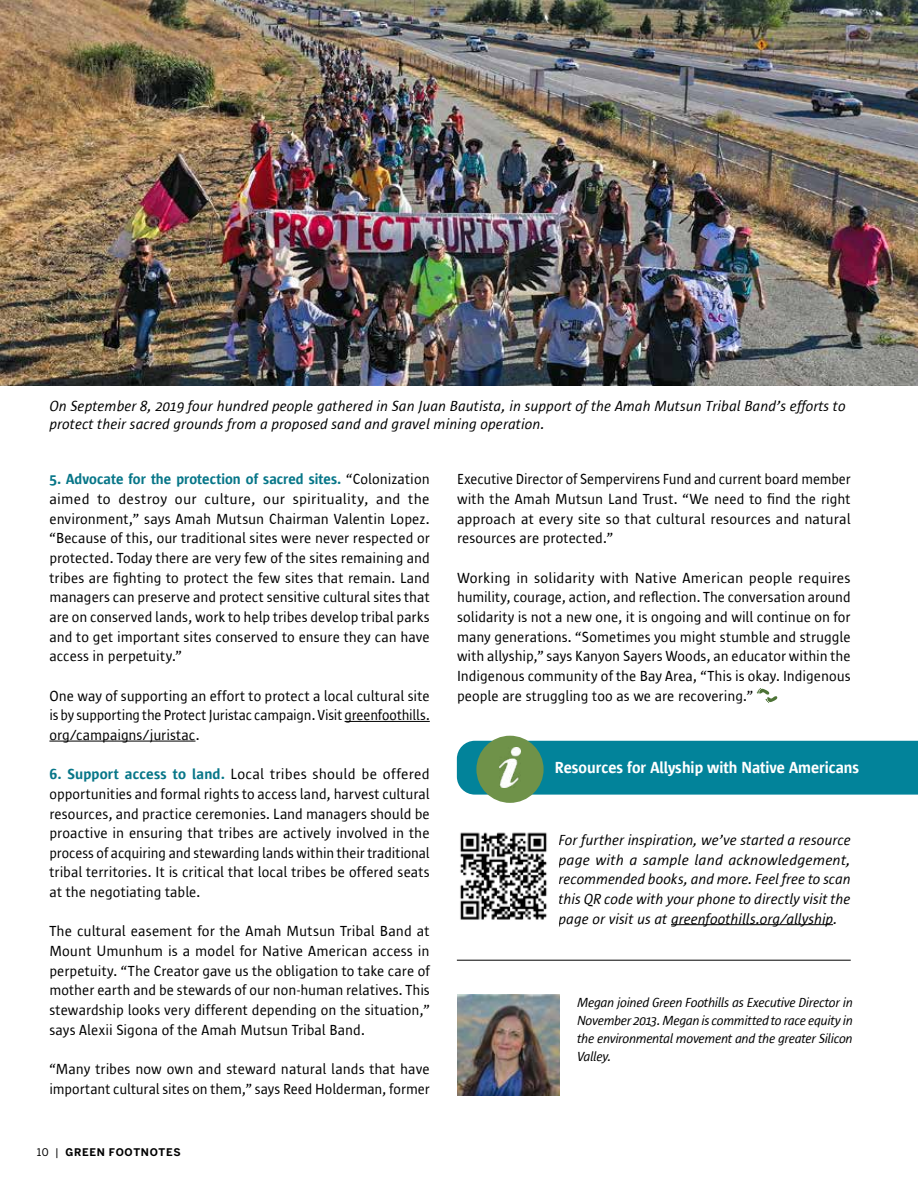
<style>
.page{position:relative;width:918px;height:1188px;background:#fff}
.page>*{position:absolute;margin:0;border:0;box-sizing:border-box;transform-origin:0 0}
.t1{font:600 16.5px "Sun Sans";color:#fff}
.t2{font:15px/19.6px "Sun Sans";color:#000;text-align:justify}
.t3{font:italic 15px/19.6px "Sun Sans";letter-spacing:-.005em;color:#000;text-align:justify}
.t4{font:italic 15px/18px "Sun Sans";color:#000101}
.t5{font:italic 13.5px/18px "Sun Sans";letter-spacing:-.03em;color:#000;text-align:justify}
.t6{font:700 10.5px "Benton Sans";letter-spacing:.065em;color:#000}
.s1{font-weight:600;color:#077688}
.s2{font-weight:400}
</style>
<div class="page">
<hr style="left:457px;top:960px;width:394px;height:1px;background:#000">
<img style="left:457px;top:995px;width:102px;height:101px">
<hr style="left:345px;top:721px;width:85px;height:1px;background:#000">
<hr style="left:49px;top:741px;width:147px;height:1px;background:#000">
<hr style="left:671px;top:924px;width:162px;height:1px;background:#000">
<svg style="left:757px;top:688px;width:21px;height:15px"></svg>
<img style="left:0;top:0;width:918px;height:386px">
<div style="left:457px;top:741px;width:461px;height:54px;background:#02839a"></div>
<div style="left:476px;top:736px;width:68px;height:67px;background:#6f9249;border-radius:50%"></div>
<img style="left:499px;top:748px;width:22px;height:40px">
<img style="left:460px;top:832px;width:87px;height:88px">
<p class="t4" style="left:49px;top:398px;width:798px">On September 8, 2019 four hundred people gathered in San Juan Bautista, in support of the Amah Mutsun Tribal Band’s efforts to protect their sacred grounds from a proposed sand and gravel mining operation.</p>
<p class="t2" style="left:49px;top:470px;width:382px"><span class="s1">5. Advocate for the protection of sacred sites.</span> “Colonization aimed to destroy our culture, our spirituality, and the environment,” says Amah Mutsun Chairman Valentin Lopez. “Because of this, our traditional sites were never respected or protected. Today there are very few of the sites remaining and tribes are fighting to protect the few sites that remain. Land managers can preserve and protect sensitive cultural sites that are on conserved lands, work to help tribes develop tribal parks and to get important sites conserved to ensure they can have access in perpetuity.”</p>
<p class="t2" style="left:49px;top:686px;width:382px">One way of supporting an effort to protect a local cultural site is by supporting the Protect Juristac campaign. Visit greenfoothills. org/campaigns/juristac.</p>
<p class="t2" style="left:49px;top:765px;width:382px"><span class="s1">6. Support access to land.</span> Local tribes should be offered opportunities and formal rights to access land, harvest cultural resources, and practice ceremonies. Land managers should be proactive in ensuring that tribes are actively involved in the process of acquiring and stewarding lands within their traditional tribal territories. It is critical that local tribes be offered seats at the negotiating table.</p>
<p class="t2" style="left:49px;top:922px;width:382px">The cultural easement for the Amah Mutsun Tribal Band at Mount Umunhum is a model for Native American access in perpetuity. “The Creator gave us the obligation to take care of mother earth and be stewards of our non-human relatives. This stewardship looks very different depending on the situation,” says Alexii Sigona of the Amah Mutsun Tribal Band.</p>
<p class="t2" style="left:49px;top:1059px;width:382px">“Many tribes now own and steward natural lands that have important cultural sites on them,” says Reed Holderman, former</p>
<p class="t6" style="left:37px;top:1146px;width:146px"><span class="s2">10 |</span> GREEN FOOTNOTES</p>
<p class="t2" style="left:457px;top:470px;width:395px">Executive Director of Sempervirens Fund and current board member with the Amah Mutsun Land Trust. “We need to find the right approach at every site so that cultural resources and natural resources are protected.”</p>
<p class="t2" style="left:457px;top:568px;width:395px">Working in solidarity with Native American people requires humility, courage, action, and reflection. The conversation around solidarity is not a new one, it is ongoing and will continue on for many generations. “Sometimes you might stumble and struggle with allyship,” says Kanyon Sayers Woods, an educator within the Indigenous community of the Bay Area, “This is okay. Indigenous people are struggling too as we are recovering.”</p>
<p class="t1" style="left:555px;top:759px;width:306px">Resources for Allyship with Native Americans</p>
<p class="t3" style="left:559px;top:830px;width:294px">For further inspiration, we’ve started a resource page with a sample land acknowledgement, recommended books, and more. Feel free to scan this QR code with your phone to directly visit the page or visit us at greenfoothills.org/allyship.</p>
<p class="t5" style="left:577px;top:994px;width:277px">Megan joined Green Foothills as Executive Director in November 2013. Megan is committed to race equity in the environmental movement and the greater Silicon Valley.</p>
</div>
